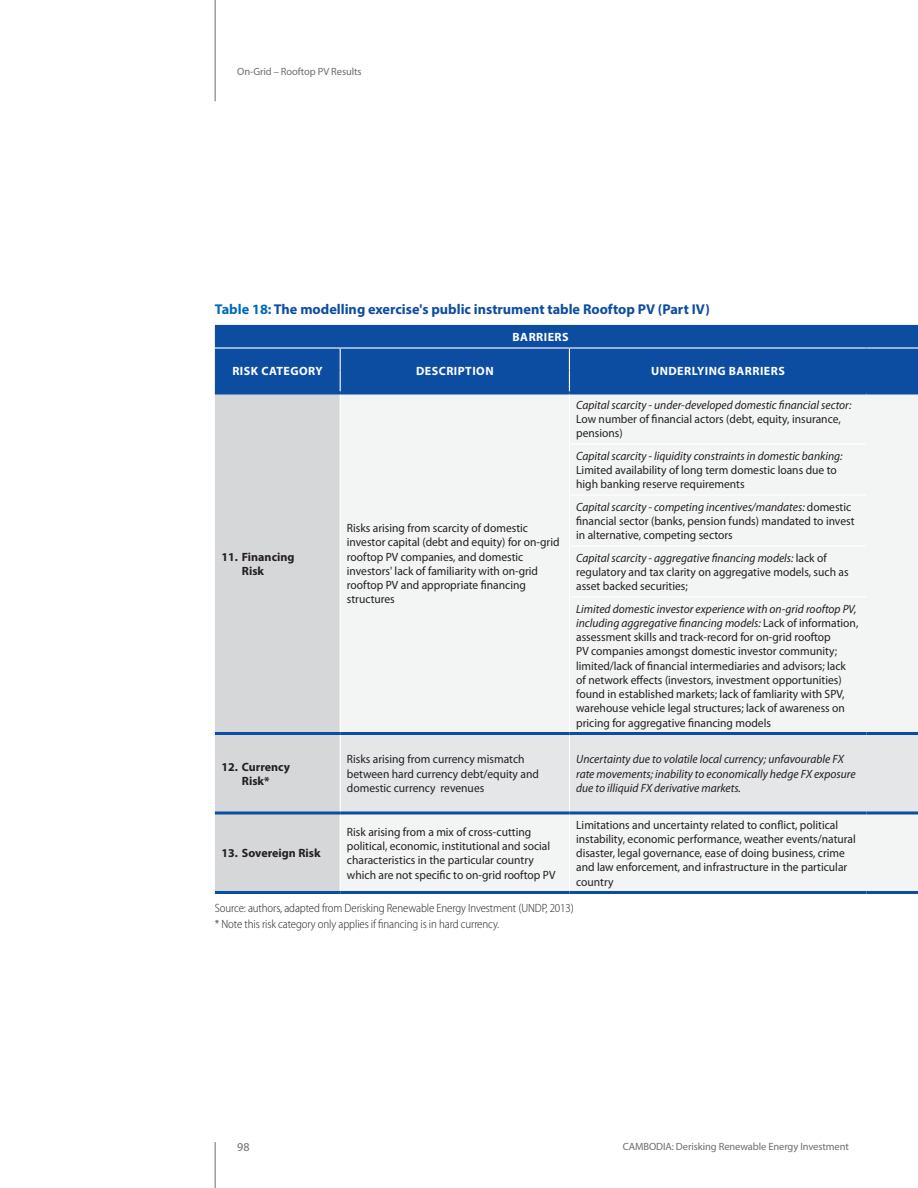
<style>
.page{position:relative;width:918px;height:1188px;background:#fff}
.page>*{position:absolute;margin:0;border:0;box-sizing:border-box;transform-origin:0 0}
.t1{font:700 14.25px "Myriad Pro";color:#0d4da1}
.t2{font:12px/14.2px "Myriad Pro";color:#231f20;scale:.96 1}
.t3{font:italic 12px/14.2px "Myriad Pro";color:#231f20;scale:.96 1}
.t4{font:300 semi-condensed 12px/16.2px "Myriad Pro";letter-spacing:-.01em;color:#231f20}
.t5{font:700 12px "Myriad Pro";letter-spacing:.04em;color:#fff}
.t6{font:700 12px/14.2px "Myriad Pro";color:#231f20}
.t7{font:12px "Myriad Pro";color:#6c6d70}
.t8{font:10.5px "Myriad Pro";letter-spacing:-.01em;color:#6c6d70}
.s1{color:#006bb6}
.s2{font-style:italic}
</style>
<div class="page">
<hr style="left:215px;top:0;width:1px;height:101px;background:#6c6d70">
<hr style="left:215px;top:1142px;width:1px;height:46px;background:#6c6d70">
<div style="left:215px;top:325px;width:703px;height:66px;background:#0d4da1"></div>
<div style="left:215px;top:394px;width:125px;height:497px;background:#d6d7d9"></div>
<div style="left:341px;top:394px;width:577px;height:497px;background:#f3f4f4"></div>
<div style="left:341px;top:735px;width:577px;height:76px;background:#e5e6e8"></div>
<svg style="left:340px;top:349px;width:1px;height:42px"></svg>
<svg style="left:569px;top:349px;width:1px;height:42px"></svg>
<hr style="left:569px;top:394px;width:1px;height:49px;background:#fff">
<hr style="left:569px;top:445px;width:1px;height:49px;background:#fff">
<hr style="left:569px;top:496px;width:1px;height:49px;background:#fff">
<hr style="left:569px;top:547px;width:1px;height:49px;background:#fff">
<hr style="left:569px;top:735px;width:1px;height:76px;background:#fff">
<hr style="left:569px;top:814px;width:1px;height:77px;background:#fff">
<hr style="left:215px;top:347px;width:125px;height:2px;background:#fff">
<hr style="left:340px;top:347px;width:229px;height:2px;background:#fff">
<hr style="left:569px;top:347px;width:297px;height:2px;background:#fff">
<hr style="left:866px;top:347px;width:52px;height:2px;background:#fff">
<hr style="left:569px;top:443px;width:297px;height:2px;background:#fff">
<hr style="left:569px;top:494px;width:297px;height:2px;background:#fff">
<hr style="left:569px;top:545px;width:297px;height:2px;background:#fff">
<hr style="left:569px;top:596px;width:297px;height:2px;background:#fff">
<hr style="left:569px;top:598px;width:1px;height:134px;background:#fff">
<hr style="left:215px;top:732px;width:125px;height:3px;background:#0d4da1">
<hr style="left:215px;top:811px;width:125px;height:3px;background:#0d4da1">
<hr style="left:340px;top:811px;width:229px;height:3px;background:#0d4da1">
<hr style="left:569px;top:811px;width:297px;height:3px;background:#0d4da1">
<hr style="left:866px;top:811px;width:52px;height:3px;background:#0d4da1">
<hr style="left:569px;top:732px;width:297px;height:3px;background:#0d4da1">
<hr style="left:340px;top:732px;width:229px;height:3px;background:#0d4da1">
<hr style="left:866px;top:732px;width:52px;height:3px;background:#0d4da1">
<hr style="left:215px;top:391px;width:125px;height:3px;background:#0d4da1">
<hr style="left:340px;top:391px;width:229px;height:3px;background:#0d4da1">
<hr style="left:569px;top:391px;width:297px;height:3px;background:#0d4da1">
<hr style="left:866px;top:391px;width:52px;height:3px;background:#0d4da1">
<hr style="left:215px;top:891px;width:125px;height:3px;background:#0d4da1">
<hr style="left:340px;top:891px;width:229px;height:3px;background:#0d4da1">
<hr style="left:569px;top:891px;width:297px;height:3px;background:#0d4da1">
<hr style="left:866px;top:891px;width:52px;height:3px;background:#0d4da1">
<p class="t8" style="left:237px;top:65px;width:126px">On-Grid – Rooftop PV Results</p>
<p class="t1" style="left:215px;top:300px;width:496px"><span class="s1">Table 18:</span> The modelling exercise's public instrument table Rooftop PV (Part IV)</p>
<p class="t5" style="left:513px;top:329px;width:58px">BARRIERS</p>
<p class="t5" style="left:232px;top:363px;width:92px">RISK CATEGORY</p>
<p class="t5" style="left:416px;top:363px;width:79px">DESCRIPTION</p>
<p class="t5" style="left:651px;top:363px;width:135px">UNDERLYING BARRIERS</p>
<p class="t6" style="left:242px;top:549px;width:54px;text-indent:-20px">11. Financing<br>Risk</p>
<p class="t2" style="left:347px;top:521px;width:223px">Risks arising from scarcity of domestic investor capital (debt and equity) for on-grid rooftop PV companies, and domestic investors' lack of familiarity with on-grid rooftop PV and appropriate financing structures</p>
<p class="t3" style="left:576px;top:397px;width:288px">Capital scarcity - under-developed domestic financial sector:</p>
<p class="t2" style="left:576px;top:412px;width:277px">Low number of financial actors (debt, equity, insurance, pensions)</p>
<p class="t3" style="left:576px;top:448px;width:279px">Capital scarcity - liquidity constraints in domestic banking:</p>
<p class="t2" style="left:576px;top:463px;width:273px">Limited availability of long term domestic loans due to high banking reserve requirements</p>
<p class="t2" style="left:576px;top:499px;width:291px"><span class="s2">Capital scarcity - competing incentives/mandates:</span> domestic financial sector (banks, pension funds) mandated to invest in alternative, competing sectors</p>
<p class="t2" style="left:576px;top:550px;width:285px"><span class="s2">Capital scarcity - aggregative financing models:</span> lack of regulatory and tax clarity on aggregative models, such as asset backed securities;</p>
<p class="t2" style="left:576px;top:601px;width:295px"><span class="s2">Limited domestic investor experience with on-grid rooftop PV, including aggregative financing models:</span> Lack of information, assessment skills and track-record for on-grid rooftop<br>PV companies amongst domestic investor community; limited/lack of financial intermediaries and advisors; lack of network effects (investors, investment opportunities) found in established markets; lack of famliarity with SPV, warehouse vehicle legal structures; lack of awareness on pricing for aggregative financing models</p>
<p class="t6" style="left:222px;top:759px;width:70px;text-align:center">12. Currency<br>Risk*</p>
<p class="t2" style="left:347px;top:752px;width:202px">Risks arising from currency mismatch between hard currency debt/equity and domestic currency revenues</p>
<p class="t3" style="left:576px;top:752px;width:293px">Uncertainty due to volatile local currency; unfavourable FX rate movements; inability to economically hedge FX exposure due to illiquid FX derivative markets.</p>
<p class="t2" style="left:347px;top:825px;width:219px">Risk arising from a mix of cross-cutting political, economic, institutional and social characteristics in the particular country which are not specific to on-grid rooftop PV</p>
<p class="t2" style="left:576px;top:817px;width:293px">Limitations and uncertainty related to conflict, political instability, economic performance, weather events/natural disaster, legal governance, ease of doing business, crime and law enforcement, and infrastructure in the particular country</p>
<p class="t4" style="left:215px;top:899px;width:361px">Source: authors, adapted from Derisking Renewable Energy Investment (UNDP, 2013) * Note this risk category only applies if financing is in hard currency.</p>
<p class="t6" style="left:222px;top:846px;width:100px">13. Sovereign Risk</p>
<p class="t7" style="left:237px;top:1140px;width:14px">98</p>
<p class="t8" style="left:623px;top:1140px;width:228px">CAMBODIA: Derisking Renewable Energy Investment</p>
</div>
